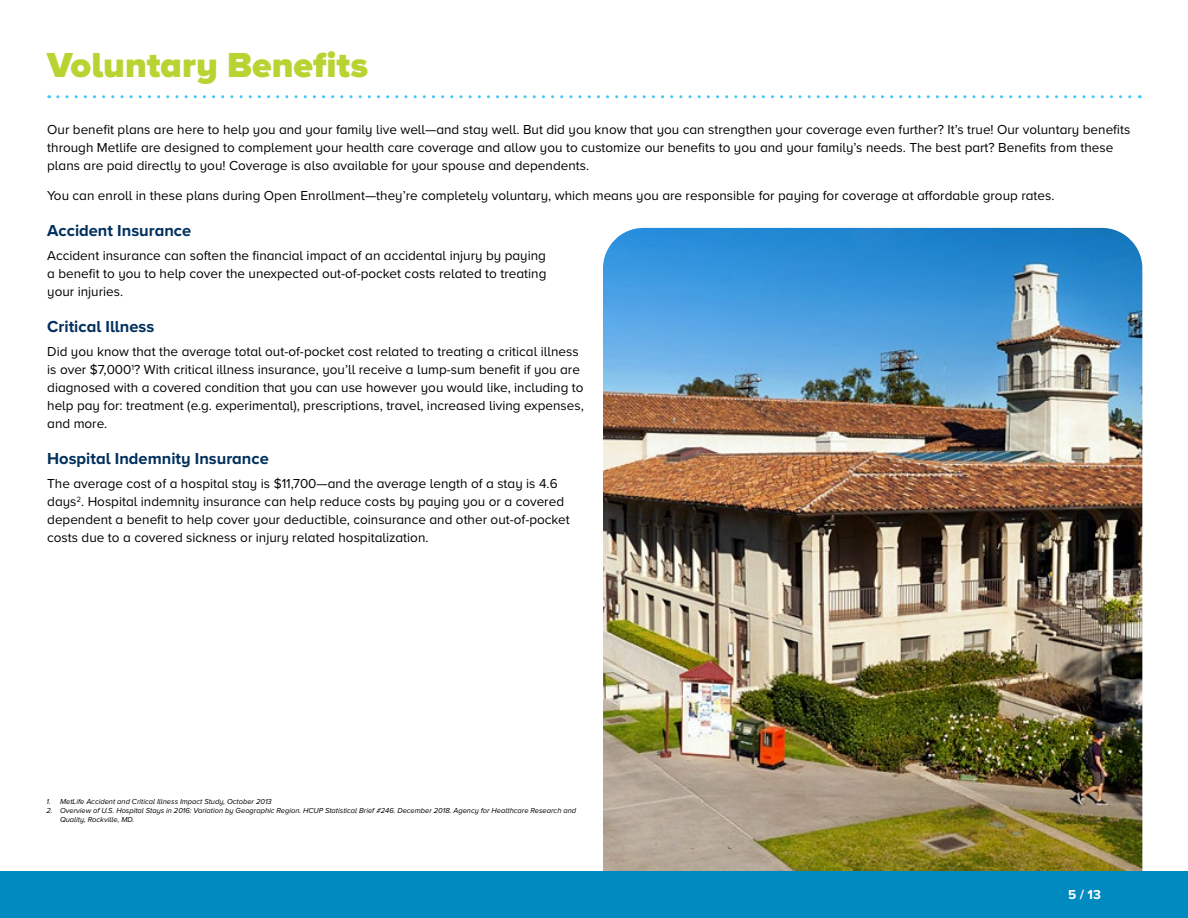
<style>
.page{position:relative;width:1188px;height:918px;background:#fff}
.page>*{position:absolute;margin:0;border:0;box-sizing:border-box;transform-origin:0 0}
.t1{font:900 36px "Proxima Nova A";color:#b9d432}
.t2{font:700 16.5px "Proxima Nova A";color:#00305e}
.t3{font:13.5px/18px "Proxima Nova A";color:#000}
.t4{font:700 13.5px "Proxima Nova A";color:#fff}
.t5{font:italic 7.5px/9px "Proxima Nova A";color:#000}
</style>
<div class="page">
<img style="left:603px;top:228px;width:539px;height:644px">
<svg style="left:58px;top:95px;width:1082px;height:3px"></svg>
<div style="left:0;top:872px;width:1188px;height:46px;background:#008abf"></div>
<h1 class="t1" style="left:47px;top:38px;width:322px">Voluntary Benefits</h1>
<p class="t3" style="left:47px;top:120px;width:1085px">Our benefit plans are here to help you and your family live well—and stay well. But did you know that you can strengthen your coverage even further? It’s true! Our voluntary benefits through Metlife are designed to complement your health care coverage and allow you to customize our benefits to you and your family’s needs. The best part? Benefits from these plans are paid directly to you! Coverage is also available for your spouse and dependents.</p>
<p class="t3" style="left:47px;top:186px;width:1009px">You can enroll in these plans during Open Enrollment—they’re completely voluntary, which means you are responsible for paying for coverage at affordable group rates.</p>
<p class="t2" style="left:47px;top:218px;width:146px">Accident Insurance</p>
<p class="t3" style="left:47px;top:246px;width:501px;text-align:justify">Accident insurance can soften the financial impact of an accidental injury by paying a benefit to you to help cover the unexpected out-of-pocket costs related to treating your injuries.</p>
<p class="t2" style="left:47px;top:314px;width:109px">Critical Illness</p>
<p class="t3" style="left:47px;top:342px;width:538px">Did you know that the average total out-of-pocket cost related to treating a critical illness is over $7,000<sup>1</sup>? With critical illness insurance, you’ll receive a lump-sum benefit if you are diagnosed with a covered condition that you can use however you would like, including to help pay for: treatment (e.g. experimental), prescriptions, travel, increased living expenses, and more.</p>
<p class="t2" style="left:47px;top:446px;width:223px">Hospital Indemnity Insurance</p>
<p class="t3" style="left:47px;top:474px;width:524px">The average cost of a hospital stay is $11,700—and the average length of a stay is 4.6 days<sup>2</sup>. Hospital indemnity insurance can help reduce costs by paying you or a covered dependent a benefit to help cover your deductible, coinsurance and other out-of-pocket costs due to a covered sickness or injury related hospitalization.</p>
<p class="t5" style="left:47px;top:797px;width:227px">1. MetLife Accident and Critical Illness Impact Study, October 2013</p>
<p class="t5" style="left:60px;top:806px;width:518px;text-indent:-14px">2. Overview of U.S. Hospital Stays in 2016: Variation by Geographic Region. HCUP Statistical Brief #246. December 2018. Agency for Healthcare Research and<br>Quality, Rockville, MD.</p>
<p class="t4" style="left:1068px;top:884px;width:35px">5 / 13</p>
</div>
